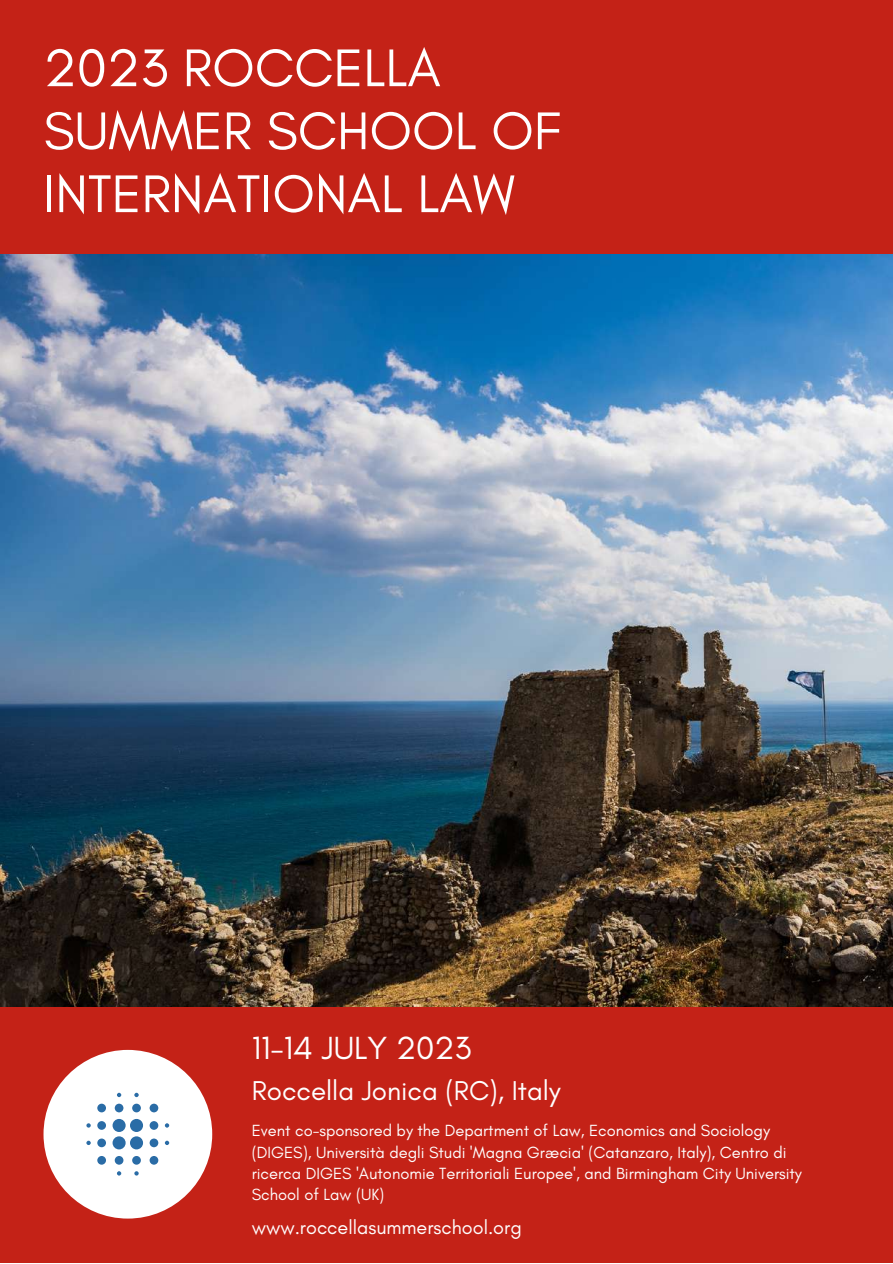
<style>
.page{position:relative;width:893px;height:1264px;background:#fff}
.page>*{position:absolute;margin:0;border:0;box-sizing:border-box;transform-origin:0 0}
.t1{font:54px/63px "Glacial Indifference";color:#fff}
.t2{font:32.7px "Glacial Indifference";color:#fff}
.t3{font:27.75px "Glacial Indifference";color:#fff}
.t4{font:19.8px "Glacial Indifference";color:#fff}
.t5{font:16.5px/21.3px "Glacial Indifference";color:#fff}
</style>
<div class="page">
<div style="left:0;top:0;width:892px;height:1262px;background:#c42217"></div>
<img style="left:0;top:254px;width:892px;height:752px">
<div style="left:43px;top:1049px;width:169px;height:169px;background:#fff;border-radius:50%"></div>
<svg style="left:86px;top:1092px;width:83px;height:83px"></svg>
<h1 class="t1" style="left:43px;top:36px;width:518px">2023 ROCCELLA<br>SUMMER SCHOOL OF<br>INTERNATIONAL LAW</h1>
<h2 class="t2" style="left:252px;top:1027px;width:221px">11-14 JULY 2023</h2>
<h3 class="t3" style="left:252px;top:1074px;width:310px">Roccella Jonica (RC), Italy</h3>
<p class="t5" style="left:252px;top:1119px;width:551px">Event co-sponsored by the Department of Law, Economics and Sociology (DIGES), Università degli Studi 'Magna Græcia' (Catanzaro, Italy), Centro di ricerca DIGES 'Autonomie Territoriali Europee', and Birmingham City University School of Law (UK)</p>
<p class="t4" style="left:252px;top:1215px;width:271px">www.roccellasummerschool.org</p>
</div>
